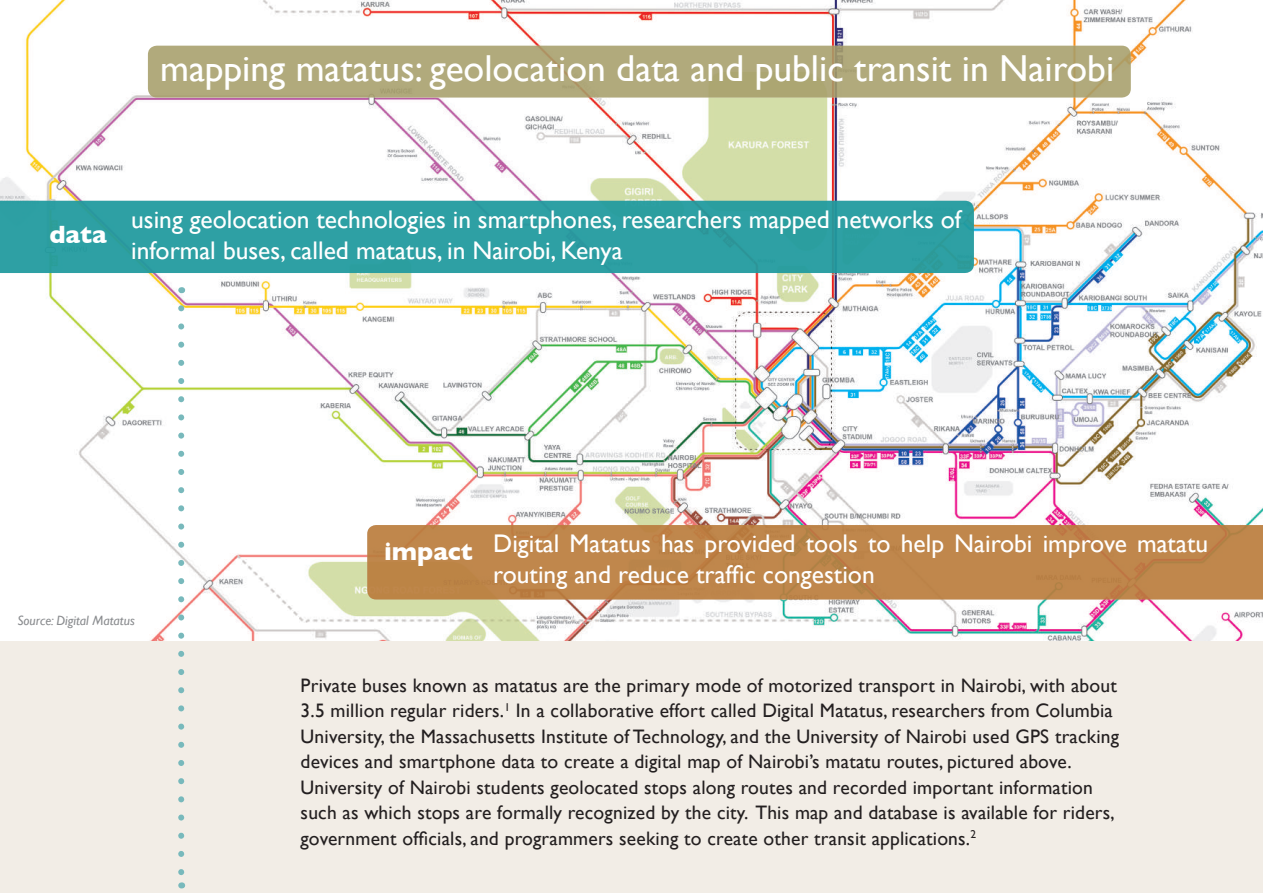
<style>
.page{position:relative;width:1263px;height:893px;background:#fff}
.page>*{position:absolute;margin:0;border:0;box-sizing:border-box;transform-origin:0 0}
.t1{font:37.5px "Gill Sans";color:#fff}
.t2{font:25.5px/30.6px "Gill Sans";color:#fff}
.t3{font:700 25.5px "Gill Sans";color:#fff}
.t4{font:19.5px/25.5px "Gill Sans";letter-spacing:.01em;color:#231f20}
.t5{font:italic 13.5px "Gill Sans";color:#8a8c8f}
</style>
<div class="page">
<div style="left:0;top:641px;width:1263px;height:252px;background:#f2ede6"></div>
<img style="left:0;top:0;width:1263px;height:641px">
<div style="left:0;top:201px;width:974px;height:72px;background:#2ea0a4"></div>
<svg style="left:367px;top:525px;width:896px;height:74px;background:#be864b"></svg>
<div style="left:148px;top:46px;width:983px;height:52px;background:#b1aa7c;border-radius:9px"></div>
<svg style="left:178px;top:308px;width:6px;height:568px"></svg>
<div style="left:1101px;top:632px;width:79px;height:9px;background:#fff"></div>
<h1 class="t1" style="left:160px;top:47px;width:955px">mapping matatus: geolocation data and public transit in Nairobi</h1>
<h2 class="t3" style="left:49px;top:220px;width:59px">data</h2>
<h2 class="t2" style="left:131px;top:204px;width:832px">using geolocation technologies in smartphones, researchers mapped networks of informal buses, called matatus, in Nairobi, Kenya</h2>
<h2 class="t3" style="left:384px;top:537px;width:90px">impact</h2>
<h2 class="t2" style="left:493px;top:528px;width:716px">Digital Matatus has provided tools to help Nairobi improve matatu routing and reduce traffic congestion</h2>
<p class="t5" style="left:17px;top:612px;width:119px">Source: Digital Matatus</p>
<p class="t4" style="left:301px;top:672px;width:820px">Private buses known as matatus are the primary mode of motorized transport in Nairobi, with about 3.5 million regular riders.<sup>1</sup> In a collaborative effort called Digital Matatus, researchers from Columbia University, the Massachusetts Institute of Technology, and the University of Nairobi used GPS tracking devices and smartphone data to create a digital map of Nairobi’s matatu routes, pictured above.<br>University of Nairobi students geolocated stops along routes and recorded important information such as which stops are formally recognized by the city. This map and database is available for riders, government officials, and programmers seeking to create other transit applications.<sup>2</sup></p>
</div>
